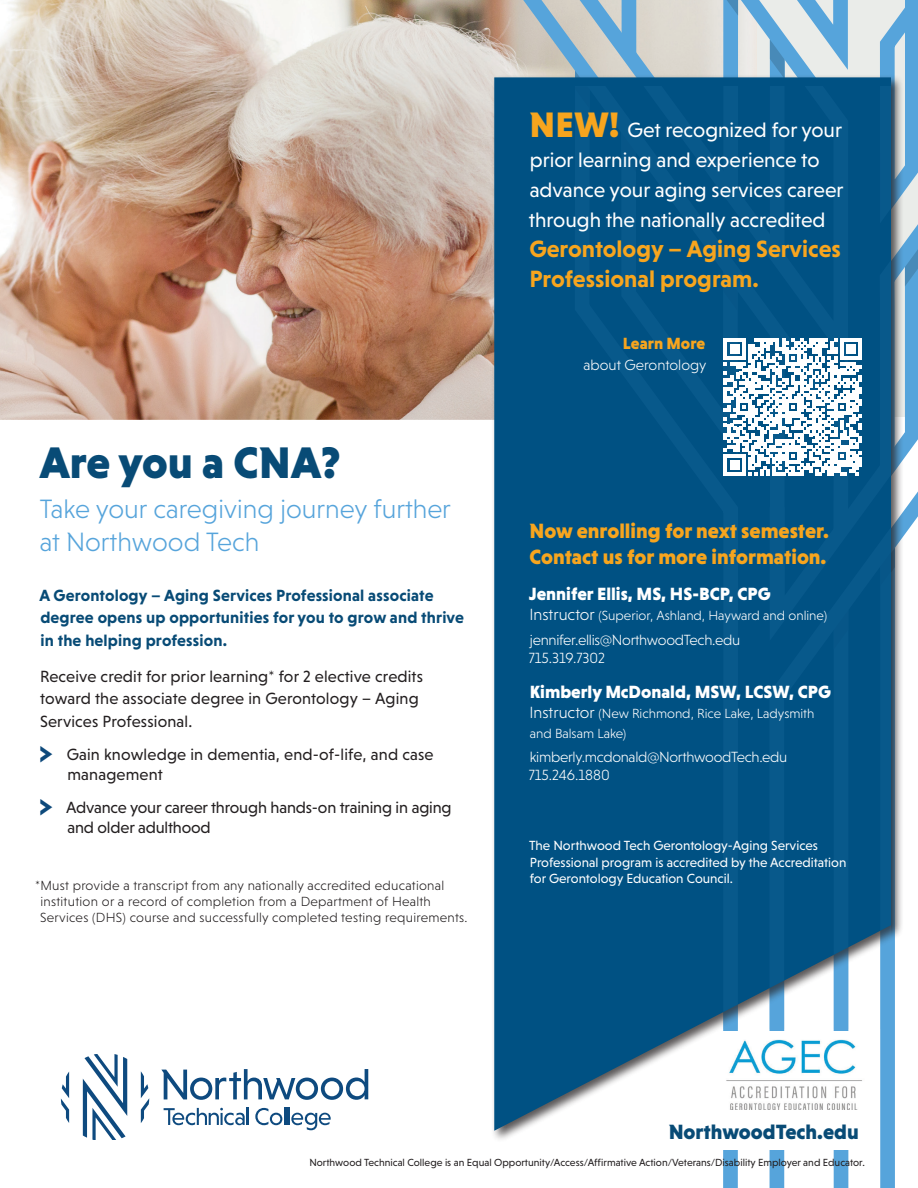
<style>
.page{position:relative;width:918px;height:1188px;background:#fff}
.page>*{position:absolute;margin:0;border:0;box-sizing:border-box;transform-origin:0 0}
.Northwood_Tech_Black{font:900 45px "Niveau Grotesk";color:#084b76}
.t1{font:300 27px/33px "Niveau Grotesk";color:#56a4db}
.Northwood_Tech_Black-2{font:700 24px/30px "Niveau Grotesk";color:#f7a51e}
.Northwood_Tech_Black-3{font:21px/30px "Niveau Grotesk";color:#fff}
.Northwood_Tech_Black-4{font:900 21px/25.2px "Niveau Grotesk";color:#f7a51e}
.Niveau_Grotesk-Black{font:900 21px "Niveau Grotesk";color:#084b76}
.Northwood_Tech_Black-5{font:900 18px "Niveau Grotesk";color:#fff}
.Northwood_Tech_Black-6{font:16.5px/22.5px "Niveau Grotesk";letter-spacing:.01em;color:#231f20}
.Northwood_Tech_Black-7{font:700 16.5px/22.5px "Niveau Grotesk";letter-spacing:.01em;color:#084b76}
.Northwood_Tech_Black-8{font:16.5px/19.8px "Niveau Grotesk";letter-spacing:-.01em;color:#231f20}
.Northwood_Tech_Black-9{font:900 16.5px "Niveau Grotesk";color:#f7a51e}
.Northwood_Tech_Black-10{font:300 15px "Niveau Grotesk";letter-spacing:-.02em;color:#fff}
.Northwood_Tech_Black-11{font:300 15px "Niveau Grotesk";color:#fff}
.t2{font:300 13.5px/16.2px "Niveau Grotesk";letter-spacing:.02em;color:#231f20}
.Northwood_Tech_Black-12{font:13.5px/16.2px "Niveau Grotesk";color:#fff}
.Northwood_Tech_Black-13{font:300 13.5px/19.8px "Niveau Grotesk";color:#fff}
.t3{font:10.5px "Niveau Grotesk";color:#231f20}
.s1{font-weight:900;font-size:36px;color:#f7a51e}
.s2{font-size:16.5px}
</style>
<div class="page">
<img style="left:0;top:0;width:472px;height:420px">
<svg style="left:164px;top:1108px;width:84px;height:17px"></svg>
<svg style="left:255px;top:1108px;width:76px;height:22px"></svg>
<svg style="left:161px;top:1069px;width:207px;height:31px"></svg>
<svg style="left:83px;top:1055px;width:44px;height:85px"></svg>
<svg style="left:141px;top:1071px;width:8px;height:52px"></svg>
<svg style="left:61px;top:1072px;width:8px;height:51px"></svg>
<svg style="left:472px;top:0;width:384px;height:86px;background:#bdc1c0"></svg>
<svg style="left:769px;top:491px;width:149px;height:697px"></svg>
<svg style="left:575px;top:0;width:15px;height:1px"></svg>
<div style="left:622px;top:0;width:14px;height:54px;background:#56a4db"></div>
<svg style="left:689px;top:0;width:166px;height:74px;background:#b3cede"></svg>
<div style="left:491px;top:74px;width:413px;height:1068px;background:#231f20;opacity:.75"></div>
<svg style="left:494px;top:77px;width:397px;height:1054px;fill:#005183"></svg>
<div style="left:567px;top:547px;width:178px;height:481px;background:#005183"></div>
<svg style="left:472px;top:86px;width:384px;height:461px;background:#125b88"></svg>
<svg style="left:762px;top:167px;width:129px;height:861px;background:#15608e"></svg>
<svg style="left:834px;top:610px;width:14px;height:41px"></svg>
<svg style="left:880px;top:548px;width:15px;height:39px"></svg>
<svg style="left:621px;top:133px;width:15px;height:40px"></svg>
<svg style="left:575px;top:71px;width:15px;height:39px"></svg>
<div style="left:723px;top:86px;width:15px;height:106px;background:#08598b"></div>
<div style="left:770px;top:86px;width:15px;height:171px;background:#08598b"></div>
<svg style="left:872px;top:0;width:46px;height:483px;background:#5c91b4"></svg>
<svg style="left:723px;top:272px;width:15px;height:40px"></svg>
<div style="left:720px;top:1031px;width:149px;height:119px;background:#fff"></div>
<svg style="left:724px;top:335px;width:137px;height:141px"></svg>
<img style="left:726px;top:1040px;width:136px;height:70px">
<p class="Northwood_Tech_Black-3" style="left:529px;top:115px;width:316px"><span class="s1">NEW!</span> Get recognized for your prior learning and experience to advance your aging services career through the nationally accredited</p>
<p class="Northwood_Tech_Black-2" style="left:529px;top:234px;width:313px">Gerontology – Aging Services<br>Professional program.</p>
<p class="Northwood_Tech_Black" style="left:40px;top:436px;width:303px">Are you a CNA?</p>
<p class="t1" style="left:40px;top:492px;width:413px">Take your caregiving journey further at Northwood Tech</p>
<p class="Northwood_Tech_Black-7" style="left:39px;top:584px;width:426px">A Gerontology – Aging Services Professional associate degree opens up opportunities for you to grow and thrive in the helping profession.</p>
<p class="Northwood_Tech_Black-6" style="left:40px;top:665px;width:385px">Receive credit for prior learning* for 2 elective credits toward the associate degree in Gerontology – Aging<br>Services Professional.</p>
<p class="Northwood_Tech_Black-6" style="left:67px;top:744px;width:368px;line-height:19.8px">Gain knowledge in dementia, end-of-life, and case management</p>
<p class="Northwood_Tech_Black-8" style="left:66px;top:797px;width:387px">Advance your career through hands-on training in aging and older adulthood</p>
<p class="t2" style="left:40px;top:877px;width:429px;text-indent:-5px">*Must provide a transcript from any nationally accredited educational institution or a record of completion from a Department of Health<br>Services (DHS) course and successfully completed testing requirements.</p>
<p class="Northwood_Tech_Black-9" style="left:623px;top:334px;width:84px">Learn More</p>
<p class="Northwood_Tech_Black-11" style="left:584px;top:357px;width:125px">about Gerontology</p>
<p class="Northwood_Tech_Black-4" style="left:529px;top:518px;width:301px">Now enrolling for next semester.<br>Contact us for more information.</p>
<p class="Northwood_Tech_Black-5" style="left:529px;top:584px;width:243px">Jennifer Ellis, MS, HS-BCP, CPG</p>
<p class="Northwood_Tech_Black-13" style="left:529px;top:606px;width:299px"><span class="s2">Instructor</span> (Superior, Ashland, Hayward and online)</p>
<p class="Northwood_Tech_Black-10" style="left:530px;top:631px;width:212px">jennifer.ellis@NorthwoodTech.edu</p>
<p class="Northwood_Tech_Black-11" style="left:529px;top:649px;width:78px">715.319.7302</p>
<p class="Northwood_Tech_Black-5" style="left:530px;top:682px;width:303px">Kimberly McDonald, MSW, LCSW, CPG</p>
<p class="Northwood_Tech_Black-13" style="left:529px;top:703px;width:287px"><span class="s2">Instructor</span> (New Richmond, Rice Lake, Ladysmith and Balsam Lake)</p>
<p class="Northwood_Tech_Black-10" style="left:530px;top:749px;width:259px">kimberly.mcdonald@NorthwoodTech.edu</p>
<p class="Northwood_Tech_Black-11" style="left:529px;top:767px;width:82px">715.246.1880</p>
<p class="Northwood_Tech_Black-12" style="left:529px;top:838px;width:319px">The Northwood Tech Gerontology-Aging Services<br>Professional program is accredited by the Accreditation for Gerontology Education Council.</p>
<p class="Niveau_Grotesk-Black" style="left:669px;top:1119px;width:191px">NorthwoodTech.edu</p>
<p class="t3" style="left:309px;top:1156px;width:557px">Northwood Technical College is an Equal Opportunity/Access/Affirmative Action/Veterans/Disability Employer and Educator.</p>
</div>
